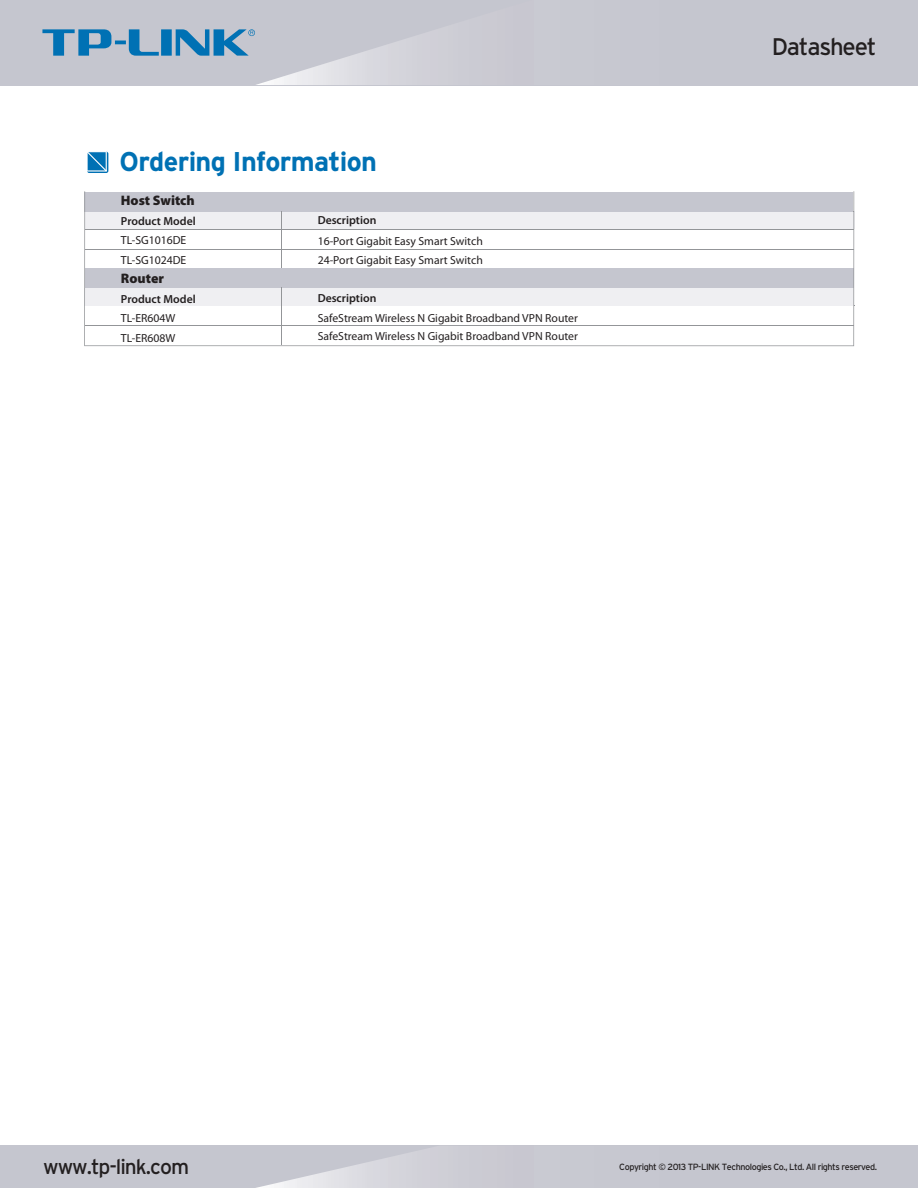
<style>
.page{position:relative;width:918px;height:1188px;background:#fff}
.page>*{position:absolute;margin:0;border:0;box-sizing:border-box;transform-origin:0 0}
.t1{font:700 27.15px "Interstate";letter-spacing:-.025em;color:#0071b4}
.t2{font:24px "Interstate";letter-spacing:-.05em;color:#231f20}
.t3{font:21px "Interstate";letter-spacing:-.05em;color:#231f20}
.t4{font:900 13.8px "Myriad Pro";color:#231f20}
.t5{font:11.7px/19.5px "Myriad Pro";color:#231f20}
.t6{font:600 11.7px "Myriad Pro";color:#231f20}
.t7{font:9px "Interstate";letter-spacing:-.05em;color:#231f20}
</style>
<div class="page">
<div style="left:0;top:1145px;width:918px;height:43px;background:#c5c6cf"></div>
<svg style="left:256px;top:1147px;width:182px;height:41px"></svg>
<div style="left:0;top:0;width:918px;height:85px;background:#c5c6cf"></div>
<svg style="left:256px;top:30px;width:182px;height:55px"></svg>
<svg style="left:42px;top:29px;width:213px;height:27px"></svg>
<div style="left:87px;top:152px;width:21px;height:21px;background:#0071b4;border-radius:2px"></div>
<svg style="left:87px;top:151px;width:20px;height:21px"></svg>
<svg style="left:84px;top:191px;width:770px;height:155px"></svg>
<hr style="left:281px;top:211px;width:1px;height:57px;background:#939598">
<hr style="left:281px;top:288px;width:1px;height:57px;background:#939598">
<h1 class="t1" style="left:120px;top:147px;width:259px">Ordering Information</h1>
<p class="t4" style="left:121px;top:191px;width:75px">Host Switch</p>
<p class="t6" style="left:121px;top:213px;width:76px">Product Model</p>
<p class="t5" style="left:121px;top:230px;width:67px">TL-SG1016DE<br>TL-SG1024DE</p>
<p class="t4" style="left:121px;top:269px;width:45px">Router</p>
<p class="t6" style="left:121px;top:291px;width:76px">Product Model</p>
<p class="t5" style="left:121px;top:308px;width:56px">TL-ER604W<br>TL-ER608W</p>
<p class="t6" style="left:318px;top:213px;width:60px">Description</p>
<p class="t5" style="left:318px;top:231px;width:167px">16-Port Gigabit Easy Smart Switch<br>24-Port Gigabit Easy Smart Switch</p>
<p class="t6" style="left:318px;top:291px;width:60px">Description</p>
<p class="t5" style="left:318px;top:309px;width:262px;line-height:17.9px">SafeStream Wireless N Gigabit Broadband VPN Router<br>SafeStream Wireless N Gigabit Broadband VPN Router</p>
<h2 class="t2" style="left:772px;top:33px;width:106px">Datasheet</h2>
<h3 class="t3" style="left:43px;top:1154px;width:147px">www.tp-link.com</h3>
<p class="t7" style="left:619px;top:1161px;width:259px">Copyright © 2013 TP-LINK Technologies Co., Ltd. All rights reserved.</p>
</div>
